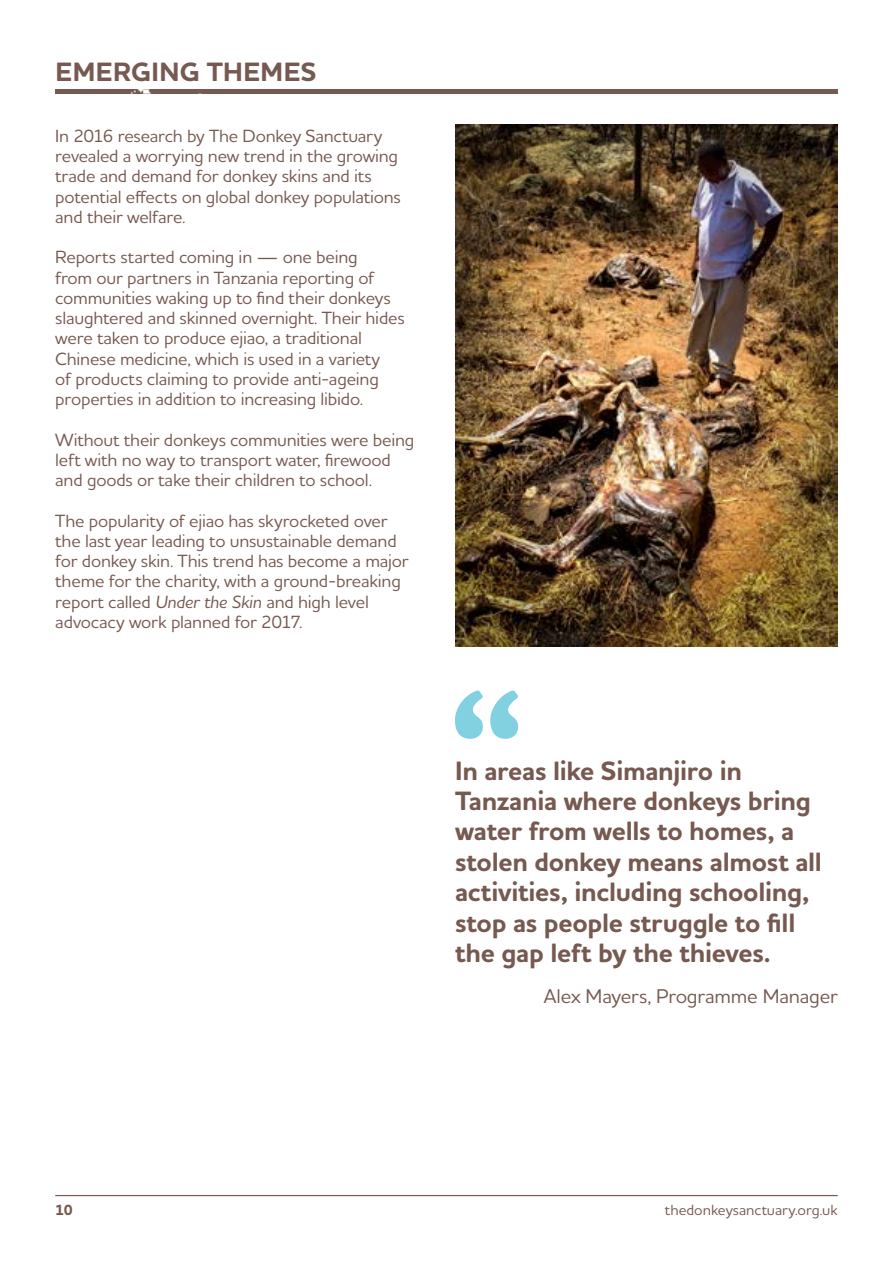
<style>
.page{position:relative;width:893px;height:1263px;background:#fff}
.page>*{position:absolute;margin:0;border:0;box-sizing:border-box;transform-origin:0 0}
.t1{font:700 27px/30.3px "Houschka Alt Pro";letter-spacing:-.01em;color:#765950}
.t2{font:700 27px "Houschka Alt Pro";letter-spacing:.015em;color:#765950}
.t3{font:500 20.25px "Houschka Alt Pro";letter-spacing:-.01em;color:#765950}
.t4{font:500 18px/20.2px "Houschka Alt Pro";letter-spacing:-.01em;color:#765950}
.t5{font:500 15px "Houschka Alt Pro";color:#765950}
.t6{font:700 15px "Houschka Alt Pro";color:#765950}
.s1{font-style:italic}
</style>
<div class="page">
<img style="left:455px;top:124px;width:383px;height:522px">
<hr style="left:55px;top:1195px;width:783px;height:1px;background:#765950">
<svg style="left:455px;top:690px;width:63px;height:49px"></svg>
<div style="left:55px;top:89px;width:783px;height:5px;background:#765950"></div>
<h1 class="t2" style="left:55px;top:54px;width:262px">EMERGING THEMES</h1>
<p class="t4" style="left:55px;top:125px;width:347px">In 2016 research by The Donkey Sanctuary revealed a worrying new trend in the growing trade and demand for donkey skins and its potential effects on global donkey populations and their welfare.</p>
<p class="t4" style="left:55px;top:247px;width:351px">Reports started coming in — one being<br>from our partners in Tanzania reporting of communities waking up to find their donkeys slaughtered and skinned overnight. Their hides were taken to produce ejiao, a traditional Chinese medicine, which is used in a variety<br>of products claiming to provide anti-ageing properties in addition to increasing libido.</p>
<p class="t4" style="left:55px;top:429px;width:361px">Without their donkeys communities were being left with no way to transport water, firewood and goods or take their children to school.</p>
<p class="t4" style="left:55px;top:510px;width:355px">The popularity of ejiao has skyrocketed over the last year leading to unsustainable demand for donkey skin. This trend has become a major theme for the charity, with a ground-breaking report called <span class="s1">Under the Skin</span> and high level advocacy work planned for 2017.</p>
<h1 class="t1" style="left:455px;top:756px;width:368px">In areas like Simanjiro in<br>Tanzania where donkeys bring water from wells to homes, a stolen donkey means almost all activities, including schooling, stop as people struggle to fill the gap left by the thieves.</h1>
<p class="t3" style="left:544px;top:983px;width:295px">Alex Mayers, Programme Manager</p>
<p class="t6" style="left:55px;top:1200px;width:19px">10</p>
<p class="t5" style="left:665px;top:1200px;width:174px">thedonkeysanctuary.org.uk</p>
</div>
